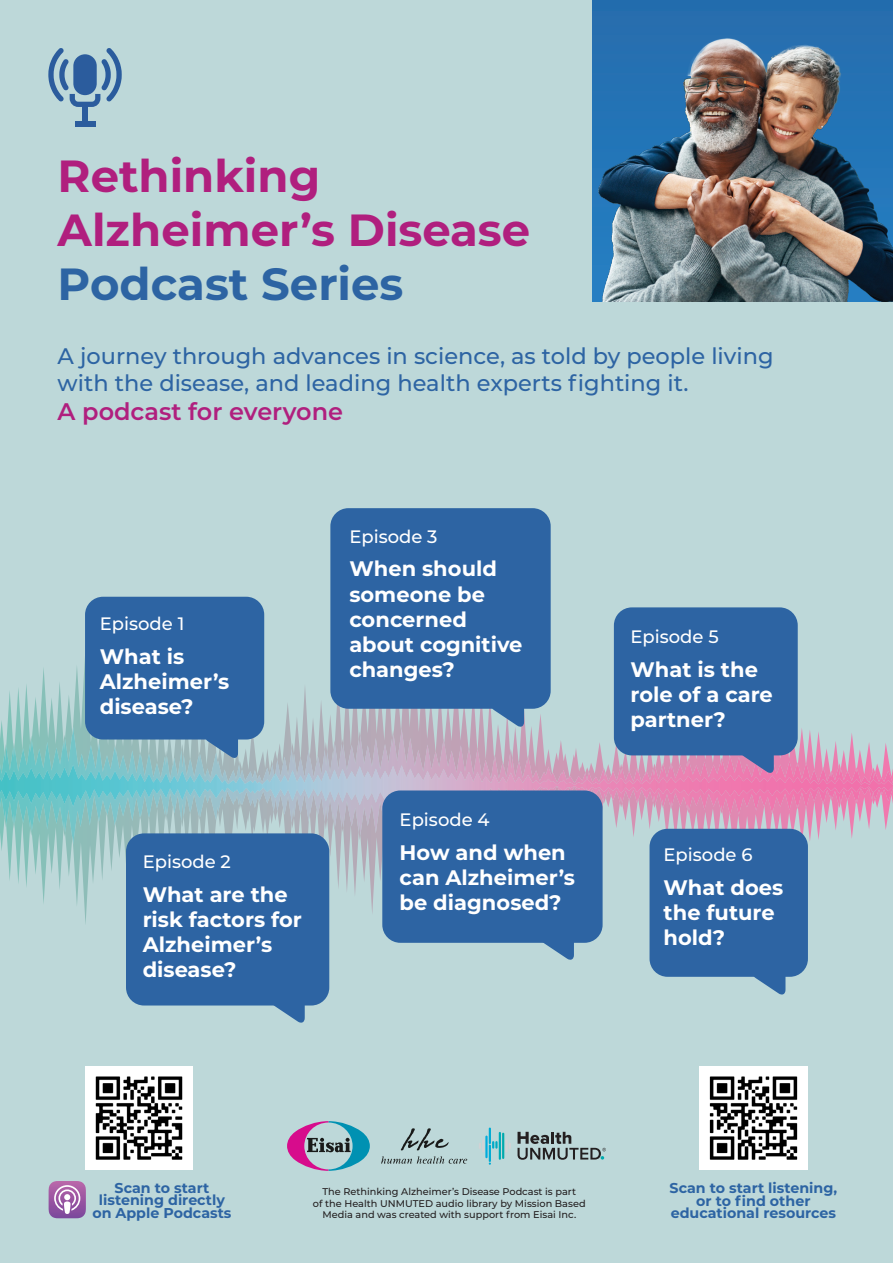
<style>
.page{position:relative;width:893px;height:1263px;background:#bdd8d9}
.page>*{position:absolute;margin:0;border:0;box-sizing:border-box;transform-origin:0 0}
.t1{font:700 45px/54px "Montserrat";color:#b01f7e}
.t2{font:700 45px "Montserrat";color:#2d64a3}
.t3{font:600 24px "Montserrat";color:#b01f7e}
.t4{font:500 22.5px/27px "Montserrat";color:#2d64a3}
.t5{font:700 21px/25.2px "Montserrat";color:#fff}
.t6{font:500 18px "Montserrat";color:#fff}
.t7{font:700 14.25px/12.8px "Montserrat";color:#2d64a3;text-align:center}
.t8{font:500 9.75px/11.7px "Montserrat";color:#231f20;text-align:center}
</style>
<div class="page">
<svg style="left:1px;top:645px;width:613px;height:82px"></svg>
<svg style="left:5px;top:728px;width:873px;height:93px"></svg>
<img style="left:0;top:727px;width:726px;height:38px">
<img style="left:0;top:765px;width:893px;height:42px">
<div style="left:85px;top:597px;width:179px;height:142px;background:#2d64a3;border-radius:18px"></div>
<div style="left:126px;top:833px;width:203px;height:172px;background:#2d64a3;border-radius:18px"></div>
<div style="left:330px;top:508px;width:221px;height:201px;background:#2d64a3;border-radius:18px"></div>
<div style="left:382px;top:790px;width:221px;height:153px;background:#2d64a3;border-radius:18px"></div>
<div style="left:614px;top:607px;width:184px;height:148px;background:#2d64a3;border-radius:18px"></div>
<div style="left:649px;top:829px;width:159px;height:148px;background:#2d64a3;border-radius:18px"></div>
<div style="left:82px;top:104px;width:6px;height:20px;background:#2b5c9d"></div>
<div style="left:75px;top:121px;width:20px;height:5px;background:#2b5c9d"></div>
<svg style="left:48px;top:48px;width:74px;height:59px"></svg>
<svg style="left:204px;top:739px;width:34px;height:20px"></svg>
<svg style="left:490px;top:708px;width:34px;height:20px"></svg>
<svg style="left:540px;top:942px;width:34px;height:18px"></svg>
<svg style="left:271px;top:1005px;width:34px;height:18px"></svg>
<svg style="left:740px;top:755px;width:34px;height:19px"></svg>
<svg style="left:752px;top:976px;width:33px;height:19px"></svg>
<img style="left:85px;top:1067px;width:108px;height:103px">
<img style="left:700px;top:1067px;width:107px;height:103px">
<div style="left:592px;top:0;width:301px;height:302px;background:#276eae"></div>
<img style="left:592px;top:38px;width:301px;height:264px">
<svg style="left:49px;top:1181px;width:37px;height:37px"></svg>
<svg style="left:287px;top:1121px;width:83px;height:50px"></svg>
<svg style="left:401px;top:1128px;width:48px;height:22px"></svg>
<svg style="left:381px;top:1156px;width:86px;height:8px"></svg>
<svg style="left:518px;top:1132px;width:88px;height:28px"></svg>
<svg style="left:506px;top:1139px;width:5px;height:13px"></svg>
<hr style="left:499px;top:1132px;width:2px;height:28px;background:#00aab8">
<hr style="left:502px;top:1133px;width:2px;height:26px;background:#00aaad">
<svg style="left:479px;top:1127px;width:19px;height:38px"></svg>
<p class="t1" style="left:58px;top:147px;width:474px">Rethinking<br>Alzheimer’s Disease</p>
<p class="t2" style="left:58px;top:252px;width:347px">Podcast Series</p>
<p class="t4" style="left:58px;top:342px;width:718px">A journey through advances in science, as told by people living with the disease, and leading health experts fighting it.</p>
<p class="t3" style="left:58px;top:394px;width:287px">A podcast for everyone</p>
<p class="t6" style="left:100px;top:611px;width:86px">Episode 1</p>
<p class="t5" style="left:100px;top:643px;width:131px">What is<br>Alzheimer’s disease?</p>
<p class="t6" style="left:143px;top:849px;width:90px">Episode 2</p>
<p class="t5" style="left:143px;top:880px;width:161px">What are the risk factors for<br>Alzheimer’s disease?</p>
<p class="t6" style="left:349px;top:524px;width:90px">Episode 3</p>
<p class="t5" style="left:349px;top:555px;width:175px">When should someone be concerned about cognitive changes?</p>
<p class="t6" style="left:400px;top:807px;width:91px">Episode 4</p>
<p class="t5" style="left:400px;top:839px;width:177px">How and when can Alzheimer’s be diagnosed?</p>
<p class="t6" style="left:630px;top:624px;width:90px">Episode 5</p>
<p class="t5" style="left:630px;top:656px;width:144px">What is the role of a care partner?</p>
<p class="t6" style="left:663px;top:842px;width:91px">Episode 6</p>
<p class="t5" style="left:663px;top:873px;width:121px">What does the future hold?</p>
<p class="t7" style="left:92px;top:1180px;width:141px">Scan to start listening directly on Apple Podcasts</p>
<p class="t8" style="left:313px;top:1185px;width:274px">The Rethinking Alzheimer’s Disease Podcast is part<br>of the Health UNMUTED audio library by Mission Based<br>Media and was created with support from Eisai Inc.</p>
<p class="t7" style="left:670px;top:1180px;width:169px">Scan to start listening, or to find other educational resources</p>
</div>
